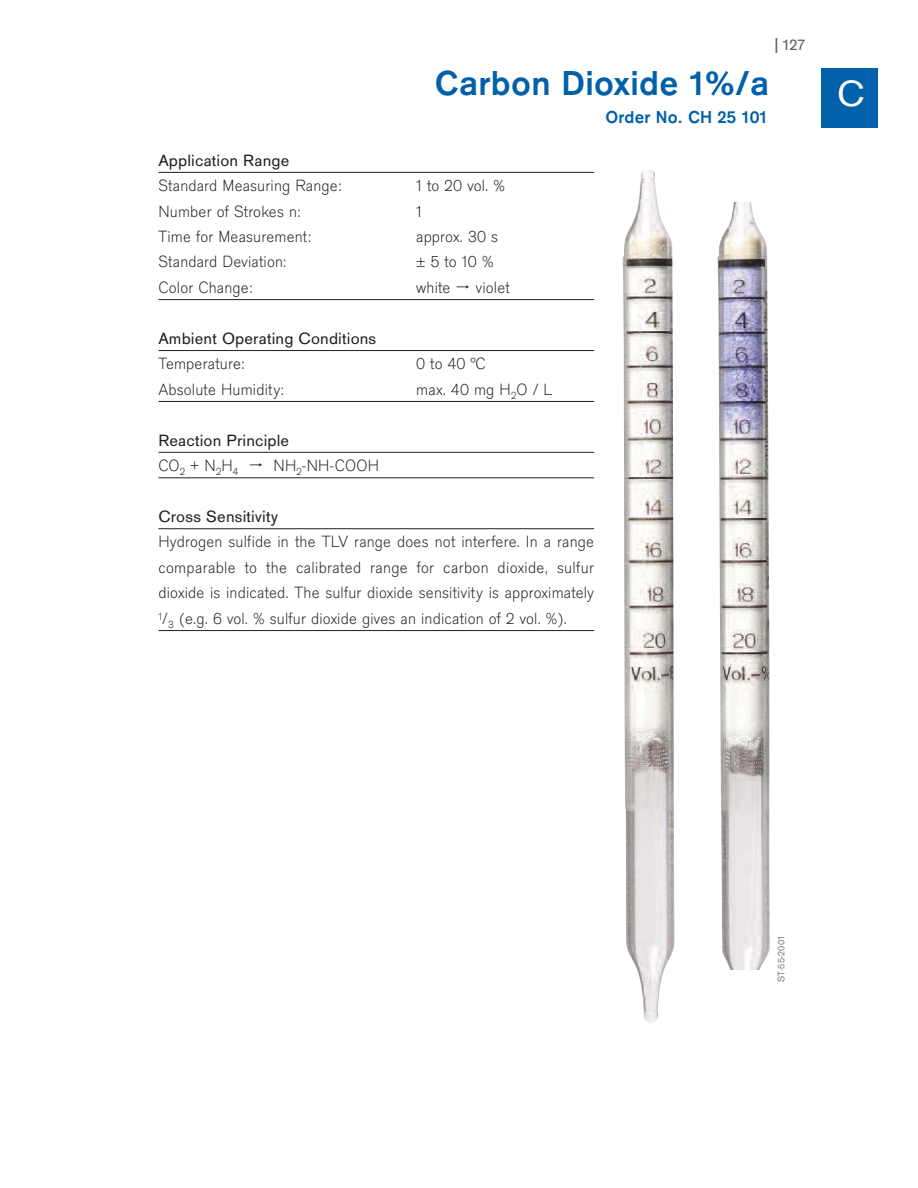
<style>
.page{position:relative;width:918px;height:1188px;background:#fff}
.page>*{position:absolute;margin:0;border:0;box-sizing:border-box;transform-origin:0 0}
.t1{font:37.95px "Draeger San";color:#fff}
.t2{font:700 35.85px "Draeger San";letter-spacing:.01em;color:#0060a9}
.t3{font:700 18px "Draeger San";letter-spacing:.01em;color:#0060a9}
.t4{font:300 16.95px/25.5px "Draeger San";letter-spacing:.01em;color:#231f20;text-align:justify}
.t5{font:16.95px/25.5px "Draeger San";letter-spacing:.01em;color:#231f20}
.t6{font:15.9px "Draeger San";color:#58595b}
.t7{font:10.05px "Draeger San";color:#808285}
.s1{font-size:18px}
.s2{font-weight:300}
</style>
<div class="page">
<div style="left:821px;top:68px;width:57px;height:59px;background:#0060a9"></div>
<hr style="left:158px;top:172px;width:436px;height:1px;background:#231f20">
<hr style="left:158px;top:299px;width:436px;height:1px;background:#231f20">
<hr style="left:158px;top:350px;width:436px;height:1px;background:#231f20">
<hr style="left:158px;top:401px;width:436px;height:1px;background:#231f20">
<hr style="left:158px;top:452px;width:436px;height:1px;background:#231f20">
<hr style="left:158px;top:478px;width:436px;height:1px;background:#231f20">
<hr style="left:158px;top:528px;width:436px;height:1px;background:#231f20">
<hr style="left:158px;top:630px;width:436px;height:1px;background:#231f20">
<img style="left:623px;top:170px;width:52px;height:853px">
<img style="left:717px;top:202px;width:53px;height:768px">
<p class="t6" style="left:772px;top:39px;width:35px"><span class="s1">|</span>127</p>
<h2 class="t2" style="left:435px;top:62px;width:336px">Carbon Dioxide 1%/a</h2>
<p class="t3" style="left:605px;top:106px;width:164px">Order No. CH 25 101</p>
<p class="t5" style="left:158px;top:149px;width:133px">Application Range</p>
<p class="t4" style="left:158px;top:175px;width:185px">Standard Measuring Range:</p>
<p class="t4" style="left:416px;top:175px;width:90px">1 to 20 vol. %</p>
<p class="t4" style="left:158px;top:200px;width:144px">Number of Strokes n:</p>
<p class="t4" style="left:416px;top:200px;width:7px">1</p>
<p class="t4" style="left:158px;top:226px;width:154px">Time for Measurement:</p>
<p class="t4" style="left:416px;top:226px;width:83px">approx. 30 s</p>
<p class="t4" style="left:158px;top:251px;width:130px">Standard Deviation:</p>
<p class="t4" style="left:416px;top:251px;width:79px">± 5 to 10 %</p>
<p class="t4" style="left:158px;top:277px;width:96px">Color Change:</p>
<p class="t4" style="left:416px;top:277px;width:36px">white</p>
<p class="t4" style="left:476px;top:277px;width:36px">violet</p>
<p class="t5" style="left:158px;top:327px;width:219px">Ambient Operating Conditions</p>
<p class="t4" style="left:158px;top:353px;width:88px">Temperature:</p>
<p class="t4" style="left:416px;top:353px;width:71px">0 to 40 °C</p>
<p class="t4" style="left:158px;top:378px;width:127px">Absolute Humidity:</p>
<p class="t4" style="left:416px;top:378px;width:138px">max. 40 mg H<sub>2</sub>O / L</p>
<p class="t5" style="left:158px;top:429px;width:132px">Reaction Principle<br><span class="s2">CO</span><sub>2</sub> <span class="s2">+ N</span><sub>2</sub><span class="s2">H</span><sub>4</sub></p>
<p class="t4" style="left:274px;top:455px;width:107px">NH<sub>2</sub>-NH-COOH</p>
<p class="t5" style="left:158px;top:505px;width:121px">Cross Sensitivity</p>
<p class="t4" style="left:158px;top:531px;width:437px">Hydrogen sulfide in the TLV range does not interfere. In a range comparable to the calibrated range for carbon dioxide, sulfur dioxide is indicated. The sulfur dioxide sensitivity is approximately <sup>1</sup>/<sub>3</sub> (e.g. 6 vol. % sulfur dioxide gives an indication of 2 vol. %).</p>
<h1 class="t1" style="left:837px;top:79px;width:29px">C</h1>
<p class="t7" style="left:777px;top:982px;width:48px;rotate:-90deg">ST-55-2001</p>
</div>
